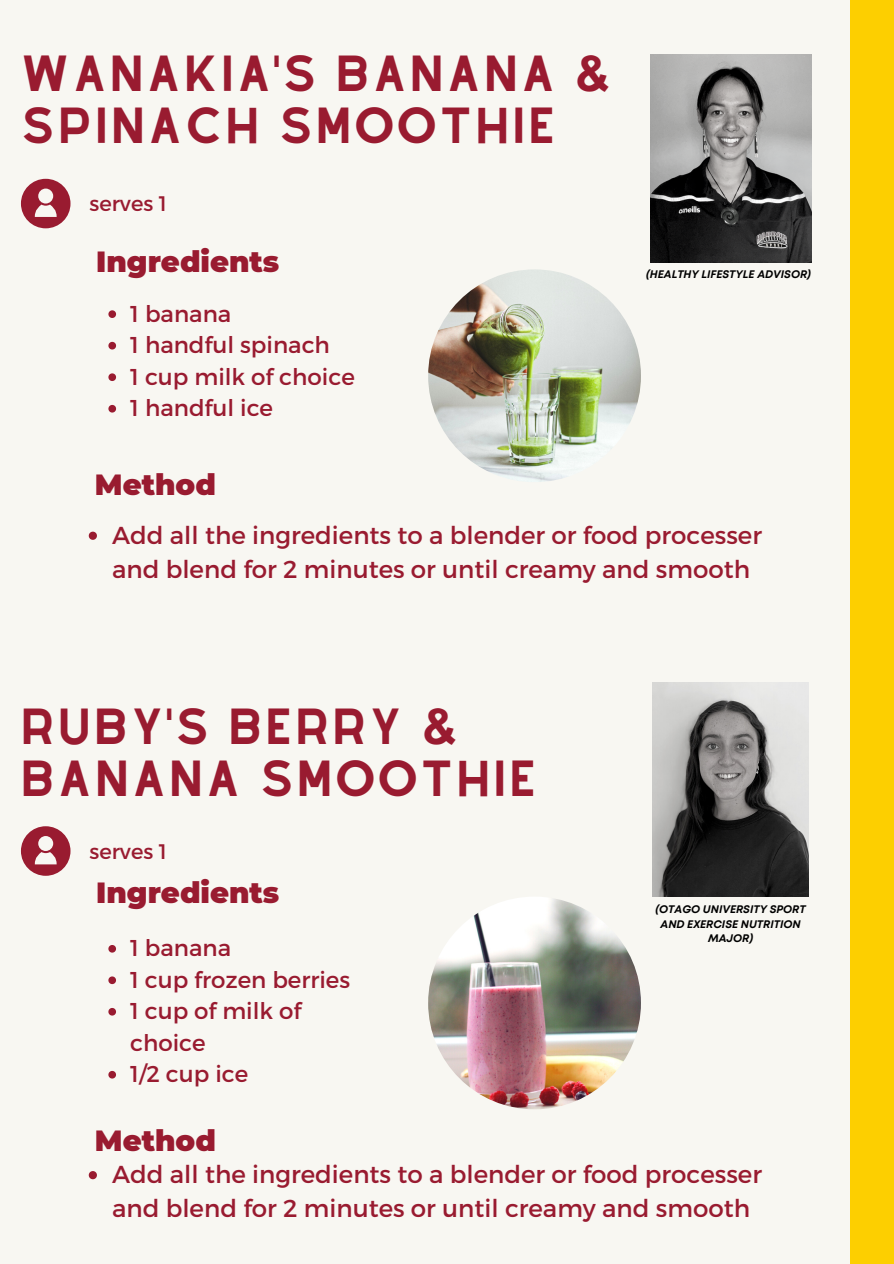
<style>
.page{position:relative;width:894px;height:1264px;background:#fff}
.page>*{position:absolute;margin:0;border:0;box-sizing:border-box;transform-origin:0 0}
.t1{font:44.25px/51.8px "Alyssum Sans";letter-spacing:.07em;color:#991b30}
.t2{font:900 29.1px "Montserrat";color:#991b30}
.t3{font:24.45px/33.8px "Montserrat";color:#991b30}
.t4{font:22.95px/31.5px "Montserrat";color:#991b30}
.t5{font:21px "Montserrat";color:#991b30}
.t6{font:italic 700 10.95px/14.5px "Mont";color:#000;text-align:center}
</style>
<div class="page">
<div style="left:0;top:0;width:893px;height:1263px;background:#f8f7f2"></div>
<div style="left:850px;top:0;width:43px;height:1263px;background:#fdcf00"></div>
<svg style="left:21px;top:826px;width:49px;height:49px"></svg>
<svg style="left:21px;top:179px;width:49px;height:49px"></svg>
<img style="left:650px;top:55px;width:161px;height:207px">
<img style="left:428px;top:269px;width:212px;height:213px;border-radius:50%">
<img style="left:428px;top:896px;width:212px;height:213px;border-radius:50%">
<svg style="left:108px;top:310px;width:8px;height:8px"></svg>
<svg style="left:108px;top:342px;width:8px;height:7px"></svg>
<svg style="left:108px;top:373px;width:8px;height:8px"></svg>
<svg style="left:108px;top:405px;width:8px;height:7px"></svg>
<svg style="left:89px;top:531px;width:8px;height:9px"></svg>
<svg style="left:108px;top:945px;width:8px;height:7px"></svg>
<svg style="left:108px;top:976px;width:8px;height:8px"></svg>
<svg style="left:108px;top:1008px;width:8px;height:7px"></svg>
<svg style="left:108px;top:1070px;width:8px;height:8px"></svg>
<svg style="left:89px;top:1171px;width:8px;height:8px"></svg>
<img style="left:652px;top:682px;width:156px;height:214px">
<p class="t1" style="left:21px;top:47px;width:592px">WANAKIA'S BANANA &amp;<br>SPINACH SMOOTHIE</p>
<p class="t5" style="left:89px;top:190px;width:79px">serves 1</p>
<p class="t2" style="left:96px;top:244px;width:184px">Ingredients</p>
<p class="t4" style="left:130px;top:297px;width:103px">1 banana</p>
<p class="t4" style="left:130px;top:328px;width:201px">1 handful spinach</p>
<p class="t4" style="left:130px;top:360px;width:226px">1 cup milk of choice</p>
<p class="t4" style="left:130px;top:391px;width:144px">1 handful ice</p>
<p class="t6" style="left:646px;top:268px;width:166px">(HEALTHY LIFESTYLE ADVISOR)</p>
<p class="t2" style="left:95px;top:466px;width:122px">Method</p>
<p class="t3" style="left:112px;top:517px;width:651px">Add all the ingredients to a blender or food processer and blend for 2 minutes or until creamy and smooth</p>
<p class="t1" style="left:21px;top:700px;width:516px">RUBY'S BERRY &amp;<br>BANANA SMOOTHIE</p>
<p class="t5" style="left:89px;top:837px;width:79px">serves 1</p>
<p class="t2" style="left:96px;top:875px;width:184px">Ingredients</p>
<p class="t4" style="left:130px;top:931px;width:102px">1 banana</p>
<p class="t4" style="left:130px;top:962px;width:221px">1 cup frozen berries</p>
<p class="t4" style="left:130px;top:994px;width:172px">1 cup of milk of choice</p>
<p class="t4" style="left:130px;top:1057px;width:119px">1/2 cup ice</p>
<p class="t2" style="left:95px;top:1122px;width:122px">Method</p>
<p class="t6" style="left:655px;top:902px;width:152px">(OTAGO UNIVERSITY SPORT<br>AND EXERCISE NUTRITION<br>MAJOR)</p>
<p class="t3" style="left:112px;top:1156px;width:651px">Add all the ingredients to a blender or food processer and blend for 2 minutes or until creamy and smooth</p>
</div>
